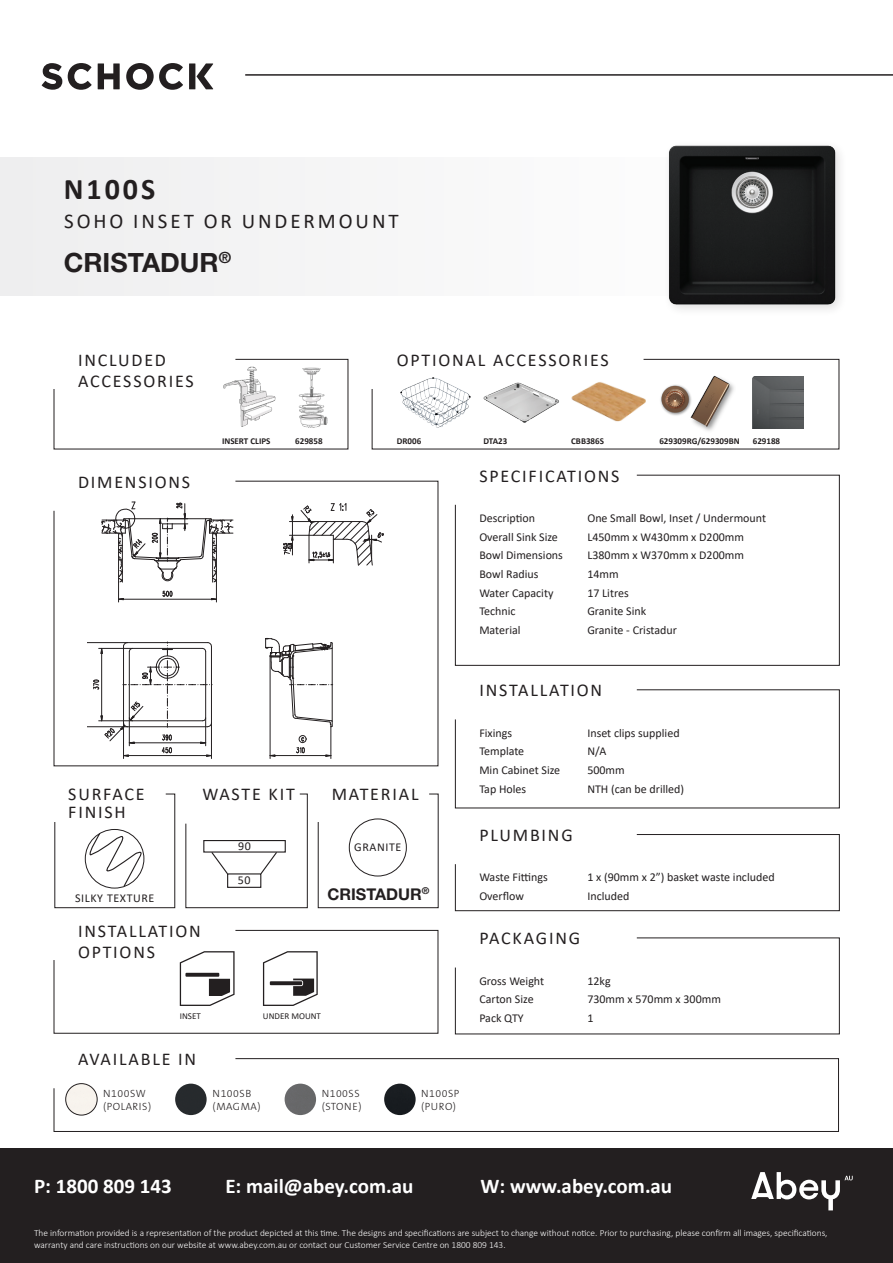
<style>
.page{position:relative;width:893px;height:1263px;background:#fff}
.page>*{position:absolute;margin:0;border:0;box-sizing:border-box;transform-origin:0 0}
.t1{font:700 30px "Calibri";letter-spacing:.1em;color:#231f20}
.t2{font:700 26.55px "Helvetica Neue LT Std";color:#231f20}
.t3{font:700 21px "Calibri";color:#fff}
.t4{font:21px "Calibri";letter-spacing:.14em;color:#231f20}
.t5{font:18px "Calibri";letter-spacing:.1em;color:#231f20}
.t6{font:700 16.2px "Helvetica Neue LT Std";color:#231f20}
.t7{font:12px "Calibri";color:#231f20}
.t8{font:12px "Calibri";letter-spacing:.05em;color:#231f20}
.Colours{font:300 10.5px "The Sans B3";letter-spacing:.05em;color:#231f20}
.t9{font:300 9.3px/11.2px "Calibri";color:#fff}
.t10{font:700 9px "Calibri";color:#231f20}
.t11{font:9px "Calibri";color:#231f20}
</style>
<div class="page">
<hr style="left:245px;top:74px;width:648px;height:2px;background:#231f20">
<div style="left:0;top:1148px;width:893px;height:115px;background:#231f20"></div>
<svg style="left:751px;top:1172px;width:102px;height:38px"></svg>
<div style="left:0;top:157px;width:757px;height:139px;background:#f5f5f6"></div>
<svg style="left:42px;top:63px;width:20px;height:27px"></svg>
<svg style="left:68px;top:63px;width:24px;height:27px"></svg>
<svg style="left:98px;top:63px;width:22px;height:26px"></svg>
<svg style="left:126px;top:63px;width:57px;height:27px"></svg>
<div style="left:189px;top:63px;width:6px;height:26px;background:#231f20"></div>
<svg style="left:197px;top:63px;width:16px;height:26px"></svg>
<div style="left:663px;top:140px;width:184px;height:177px;background:#fbfbfb"></div>
<img style="left:668px;top:145px;width:171px;height:164px">
<svg style="left:455px;top:937px;width:385px;height:98px"></svg>
<svg style="left:53px;top:1058px;width:786px;height:74px"></svg>
<svg style="left:53px;top:480px;width:386px;height:287px"></svg>
<svg style="left:317px;top:793px;width:122px;height:115px"></svg>
<img style="left:66px;top:1083px;width:31px;height:32px;border-radius:16px">
<div style="left:66px;top:1083px;width:31px;height:32px;border:1px solid #231f20;border-radius:50%"></div>
<img style="left:175px;top:1083px;width:32px;height:32px;border-radius:16px">
<img style="left:285px;top:1083px;width:31px;height:32px;border-radius:16px">
<img style="left:384px;top:1083px;width:32px;height:32px;border-radius:16px">
<svg style="left:455px;top:474px;width:385px;height:192px"></svg>
<svg style="left:455px;top:689px;width:385px;height:120px"></svg>
<svg style="left:455px;top:834px;width:385px;height:77px"></svg>
<hr style="left:88px;top:642px;width:39px;height:1px;background:#231f20">
<hr style="left:88px;top:726px;width:39px;height:1px;background:#231f20">
<hr style="left:211px;top:723px;width:1px;height:35px;background:#231f20">
<hr style="left:123px;top:723px;width:1px;height:35px;background:#231f20">
<svg style="left:283px;top:503px;width:101px;height:63px"></svg>
<svg style="left:296px;top:735px;width:11px;height:18px"></svg>
<svg style="left:325px;top:754px;width:6px;height:3px"></svg>
<hr style="left:270px;top:755px;width:61px;height:1px;background:#231f20">
<hr style="left:331px;top:727px;width:1px;height:31px;background:#231f20">
<hr style="left:270px;top:656px;width:1px;height:102px;background:#231f20">
<svg style="left:93px;top:641px;width:120px;height:116px"></svg>
<svg style="left:101px;top:501px;width:132px;height:101px"></svg>
<svg style="left:265px;top:638px;width:68px;height:90px"></svg>
<svg style="left:185px;top:793px;width:123px;height:115px"></svg>
<svg style="left:54px;top:793px;width:122px;height:115px"></svg>
<div style="left:349px;top:818px;width:58px;height:58px;border:1px solid #231f20;border-radius:50%"></div>
<svg style="left:371px;top:359px;width:469px;height:91px"></svg>
<svg style="left:53px;top:359px;width:296px;height:91px"></svg>
<img style="left:399px;top:376px;width:72px;height:53px">
<img style="left:483px;top:383px;width:77px;height:39px">
<img style="left:571px;top:376px;width:77px;height:53px">
<img style="left:221px;top:365px;width:57px;height:64px">
<img style="left:289px;top:365px;width:48px;height:64px">
<img style="left:659px;top:383px;width:31px;height:33px">
<img style="left:690px;top:375px;width:46px;height:58px">
<svg style="left:53px;top:930px;width:386px;height:104px"></svg>
<img style="left:753px;top:376px;width:50px;height:53px">
<p class="t1" style="left:64px;top:168px;width:93px">N100S</p>
<p class="t4" style="left:64px;top:207px;width:336px">SOHO INSET OR UNDERMOUNT</p>
<p class="t2" style="left:64px;top:246px;width:169px">CRISTADUR<sup>®</sup></p>
<p class="t5" style="left:78px;top:347px;width:90px">INCLUDED</p>
<p class="t5" style="left:397px;top:347px;width:213px">OPTIONAL ACCESSORIES</p>
<p class="t5" style="left:78px;top:369px;width:117px">ACCESSORIES</p>
<p class="t5" style="left:78px;top:469px;width:114px">DIMENSIONS</p>
<p class="t10" style="left:222px;top:435px;width:50px">INSERT CLIPS</p>
<p class="t10" style="left:295px;top:435px;width:29px">629858</p>
<p class="t10" style="left:397px;top:435px;width:26px">DR006</p>
<p class="t10" style="left:483px;top:435px;width:25px">DTA23</p>
<p class="t10" style="left:571px;top:435px;width:34px">CBB386S</p>
<p class="t10" style="left:659px;top:435px;width:82px">629309RG/629309BN</p>
<p class="t10" style="left:753px;top:435px;width:29px">629188</p>
<p class="t5" style="left:479px;top:463px;width:142px">SPECIFICATIONS</p>
<p class="t7" style="left:479px;top:510px;width:57px">Description</p>
<p class="t7" style="left:587px;top:510px;width:180px">One Small Bowl, Inset / Undermount</p>
<p class="t7" style="left:479px;top:528px;width:80px">Overall Sink Size</p>
<p class="t7" style="left:587px;top:528px;width:158px">L450mm x W430mm x D200mm</p>
<p class="t7" style="left:479px;top:547px;width:85px">Bowl Dimensions</p>
<p class="t7" style="left:587px;top:547px;width:158px">L380mm x W370mm x D200mm</p>
<p class="t7" style="left:479px;top:566px;width:61px">Bowl Radius</p>
<p class="t7" style="left:587px;top:566px;width:33px">14mm</p>
<p class="t7" style="left:479px;top:584px;width:76px">Water Capacity</p>
<p class="t7" style="left:587px;top:584px;width:43px">17 Litres</p>
<p class="t7" style="left:479px;top:603px;width:38px">Technic</p>
<p class="t7" style="left:587px;top:603px;width:60px">Granite Sink</p>
<p class="t7" style="left:479px;top:622px;width:43px">Material</p>
<p class="t7" style="left:587px;top:622px;width:91px">Granite - Cristadur</p>
<p class="t5" style="left:479px;top:678px;width:124px">INSTALLATION</p>
<p class="t5" style="left:68px;top:782px;width:78px">SURFACE</p>
<p class="t5" style="left:202px;top:782px;width:94px">WASTE KIT</p>
<p class="t5" style="left:332px;top:782px;width:88px">MATERIAL</p>
<p class="t5" style="left:68px;top:800px;width:59px">FINISH</p>
<p class="t8" style="left:75px;top:890px;width:81px">SILKY TEXTURE</p>
<p class="t5" style="left:78px;top:918px;width:124px">INSTALLATION</p>
<p class="t5" style="left:78px;top:940px;width:79px">OPTIONS</p>
<p class="t7" style="left:238px;top:837px;width:14px">90</p>
<p class="t7" style="left:238px;top:872px;width:14px">50</p>
<p class="t8" style="left:354px;top:839px;width:49px">GRANITE</p>
<p class="t6" style="left:327px;top:884px;width:103px">CRISTADUR<sup>®</sup></p>
<p class="t11" style="left:180px;top:1009px;width:22px">INSET</p>
<p class="t11" style="left:263px;top:1009px;width:60px">UNDER MOUNT</p>
<p class="t5" style="left:78px;top:1047px;width:120px">AVAILABLE IN</p>
<p class="Colours" style="left:103px;top:1088px;width:44px">N100SW</p>
<p class="Colours" style="left:103px;top:1101px;width:49px">(POLARIS)</p>
<p class="Colours" style="left:213px;top:1088px;width:40px">N100SB</p>
<p class="Colours" style="left:213px;top:1101px;width:49px">(MAGMA)</p>
<p class="Colours" style="left:322px;top:1088px;width:40px">N100SS</p>
<p class="Colours" style="left:322px;top:1101px;width:41px">(STONE)</p>
<p class="Colours" style="left:421px;top:1088px;width:40px">N100SP</p>
<p class="Colours" style="left:421px;top:1101px;width:36px">(PURO)</p>
<p class="t7" style="left:479px;top:724px;width:34px">Fixings</p>
<p class="t7" style="left:587px;top:724px;width:94px">Inset clips supplied</p>
<p class="t7" style="left:479px;top:743px;width:46px">Template</p>
<p class="t7" style="left:587px;top:743px;width:20px">N/A</p>
<p class="t7" style="left:479px;top:762px;width:82px">Min Cabinet Size</p>
<p class="t7" style="left:587px;top:762px;width:39px">500mm</p>
<p class="t7" style="left:479px;top:780px;width:48px">Tap Holes</p>
<p class="t7" style="left:587px;top:780px;width:98px">NTH (can be drilled)</p>
<p class="t5" style="left:479px;top:822px;width:95px">PLUMBING</p>
<p class="t7" style="left:479px;top:869px;width:70px">Waste Fittings</p>
<p class="t7" style="left:587px;top:869px;width:189px">1 x (90mm x 2”) basket waste included</p>
<p class="t7" style="left:479px;top:888px;width:46px">Overflow</p>
<p class="t7" style="left:587px;top:888px;width:44px">Included</p>
<p class="t5" style="left:479px;top:926px;width:102px">PACKAGING</p>
<p class="t7" style="left:479px;top:972px;width:66px">Gross Weight</p>
<p class="t7" style="left:587px;top:972px;width:25px">12kg</p>
<p class="t7" style="left:479px;top:991px;width:56px">Carton Size</p>
<p class="t7" style="left:587px;top:991px;width:135px">730mm x 570mm x 300mm</p>
<p class="t7" style="left:479px;top:1010px;width:46px">Pack QTY</p>
<p class="t7" style="left:587px;top:1010px;width:8px">1</p>
<h3 class="t3" style="left:34px;top:1171px;width:139px">P: 1800 809 143</h3>
<h3 class="t3" style="left:225px;top:1171px;width:190px">E: mail@abey.com.au</h3>
<h3 class="t3" style="left:480px;top:1171px;width:193px">W: www.abey.com.au</h3>
<p class="t9" style="left:34px;top:1227px;width:795px">The information provided is a representation of the product depicted at this time. The designs and specifications are subject to change without notice. Prior to purchasing, please confirm all images, specifications, warranty and care instructions on our website at www.abey.com.au or contact our Customer Service Centre on 1800 809 143.</p>
</div>
